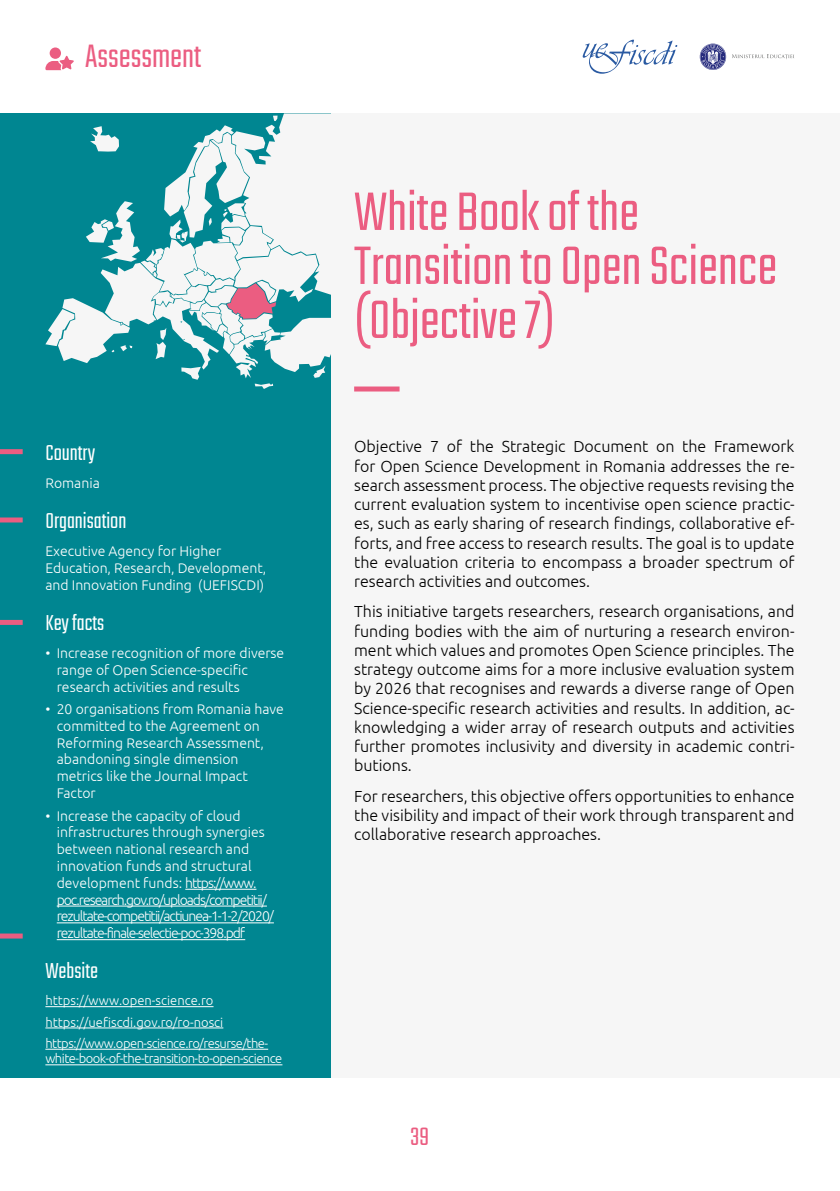
<style>
.page{position:relative;width:840px;height:1191px;background:#fff}
.page>*{position:absolute;margin:0;border:0;box-sizing:border-box;transform-origin:0 0}
.t1{font:300 60px/54px "Teko";color:#eb5d81}
.Top_page{font:300 36px "Teko";color:#eb5d81}
.t2{font:300 28px "Teko";color:#eb5d81}
.t3{font:300 24px "Teko";color:#fff}
.t4{font:300 16px/19.2px "Ubuntu";color:#000;text-align:justify}
.t5{font:300 14px/16.8px "Ubuntu";color:#fff}
.t6{font:300 13px/15.6px "Ubuntu";letter-spacing:-.04em;color:#fff}
.t7{font:300 13px "Ubuntu";color:#fff}
</style>
<div class="page">
<div style="left:0;top:113px;width:331px;height:964px;background:#008691"></div>
<div style="left:331px;top:113px;width:508px;height:964px;background:#f6f6f6"></div>
<div style="left:0;top:449px;width:23px;height:5px;background:#eb5d81"></div>
<svg style="left:45px;top:113px;width:286px;height:276px"></svg>
<hr style="left:185px;top:889px;width:71px;height:1px;background:#fff">
<hr style="left:57px;top:905px;width:210px;height:1px;background:#fff">
<hr style="left:57px;top:922px;width:217px;height:1px;background:#fff">
<hr style="left:57px;top:939px;width:188px;height:1px;background:#fff">
<hr style="left:45px;top:1006px;width:168px;height:1px;background:#fff">
<hr style="left:45px;top:1027px;width:178px;height:1px;background:#fff">
<hr style="left:45px;top:1048px;width:223px;height:1px;background:#fff">
<hr style="left:45px;top:1064px;width:237px;height:1px;background:#fff">
<div style="left:354px;top:386px;width:45px;height:5px;background:#eb5d81"></div>
<div style="left:0;top:517px;width:23px;height:5px;background:#eb5d81"></div>
<div style="left:0;top:933px;width:23px;height:5px;background:#eb5d81"></div>
<div style="left:50px;top:47px;width:11px;height:12px;background:#eb5d81;border-radius:50%"></div>
<svg style="left:45px;top:56px;width:29px;height:14px"></svg>
<div style="left:0;top:620px;width:23px;height:5px;background:#eb5d81"></div>
<svg style="left:699px;top:43px;width:95px;height:27px"></svg>
<svg style="left:582px;top:40px;width:95px;height:34px"></svg>
<p class="Top_page" style="left:85px;top:37px;width:118px">Assessment</p>
<p class="t3" style="left:45px;top:439px;width:51px">Country</p>
<p class="t5" style="left:45px;top:474px;width:56px">Romania</p>
<p class="t3" style="left:45px;top:508px;width:82px">Organisation</p>
<p class="t5" style="left:45px;top:542px;width:222px">Executive Agency for Higher<br>Education, Research, Development, and Innovation Funding (UEFISCDI)</p>
<p class="t3" style="left:45px;top:610px;width:60px">Key facts</p>
<p class="t5" style="left:57px;top:644px;width:229px;text-indent:-11px">• Increase recognition of more diverse range of Open Science-specific research activities and results</p>
<p class="t5" style="left:57px;top:700px;width:228px;text-indent:-11px">• 20 organisations from Romania have committed to the Agreement on<br>Reforming Research Assessment, abandoning single dimension metrics like the Journal Impact<br>Factor</p>
<p class="t5" style="left:57px;top:807px;width:218px;text-indent:-11px">• Increase the capacity of cloud infrastructures through synergies between national research and innovation funds and structural development funds: https://www. poc.research.gov.ro/uploads/competitii/ rezultate-competitii/actiunea-1-1-2/2020/ rezultate-finale-selectie-poc-398.pdf</p>
<p class="t3" style="left:45px;top:958px;width:54px">Website</p>
<p class="t7" style="left:45px;top:992px;width:169px">https://www.open-science.ro</p>
<p class="t7" style="left:45px;top:1014px;width:179px">https://uefiscdi.gov.ro/ro-nosci</p>
<p class="t6" style="left:45px;top:1035px;width:238px">https://www.open-science.ro/resurse/the&shy;white-book-of-the-transition-to-open-science</p>
<p class="t1" style="left:354px;top:189px;width:424px">White Book of the<br>Transition to Open Science (Objective 7)</p>
<p class="t4" style="left:354px;top:437px;width:441px">Objective 7 of the Strategic Document on the Framework for Open Science Development in Romania addresses the re&shy;search assessment process. The objective requests revising the current evaluation system to incentivise open science practic&shy;es, such as early sharing of research findings, collaborative ef&shy;forts, and free access to research results. The goal is to update the evaluation criteria to encompass a broader spectrum of research activities and outcomes.</p>
<p class="t4" style="left:354px;top:602px;width:441px">This initiative targets researchers, research organisations, and funding bodies with the aim of nurturing a research environ&shy;ment which values and promotes Open Science principles. The strategy outcome aims for a more inclusive evaluation system by 2026 that recognises and rewards a diverse range of Open Science-specific research activities and results. In addition, ac&shy;knowledging a wider array of research outputs and activities further promotes inclusivity and diversity in academic contri&shy;butions.</p>
<p class="t4" style="left:354px;top:786px;width:441px">For researchers, this objective offers opportunities to enhance the visibility and impact of their work through transparent and collaborative research approaches.</p>
<h3 class="t2" style="left:410px;top:1122px;width:20px">39</h3>
</div>
